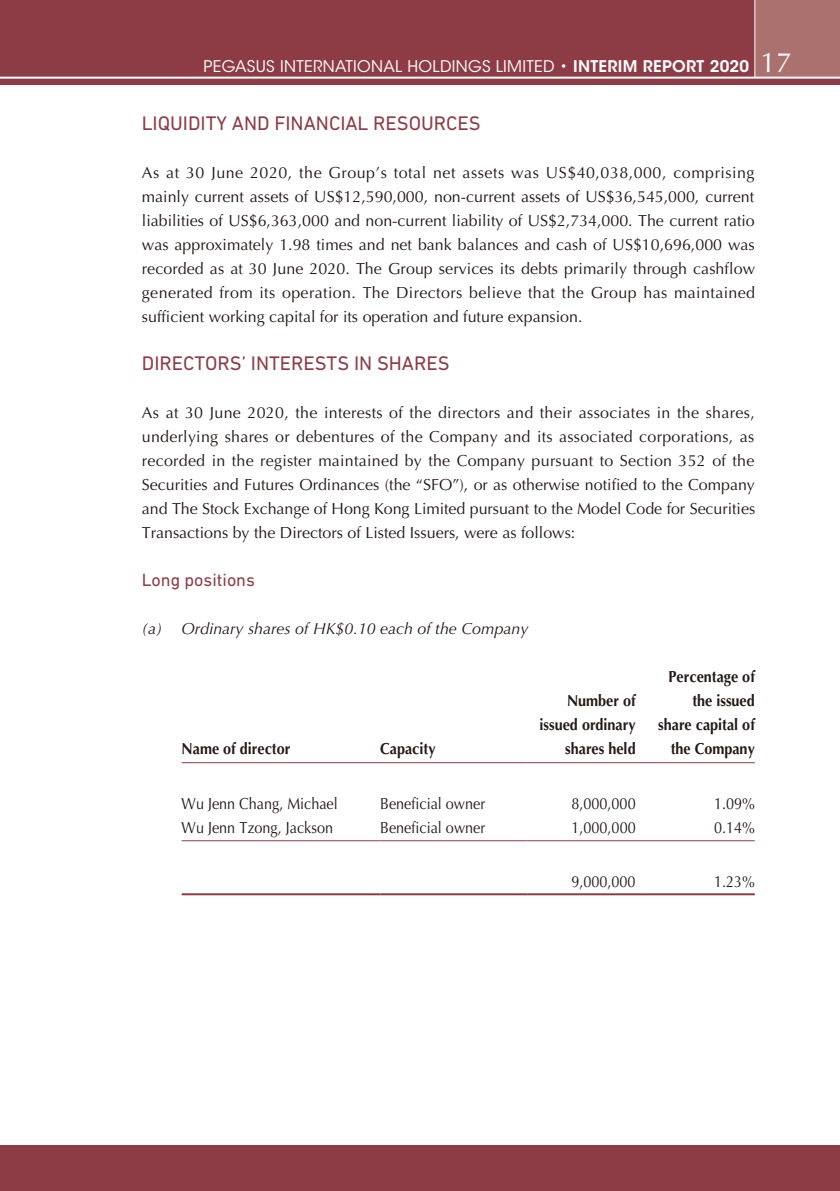
<style>
.page{position:relative;width:840px;height:1191px;background:#fff}
.page>*{position:absolute;margin:0;border:0;box-sizing:border-box;transform-origin:0 0}
.t1{font:20px "DIN Next LT Pro";color:#8d3c45}
.t2{font:18px "DIN Next LT Pro";color:#8d3c45}
.t3{font:16px/24px "Optima LT Std";color:#231916;text-align:justify}
.t4{font:16px "Optima LT Std";color:#231916;scale:.9 1}
.t5{font:700 16px/24px "Optima LT Std";color:#231916;text-align:right;scale:.9 1}
.t6{font:16px "ITC Avant Garde Std";letter-spacing:.02em;color:#fff}
.t7{font:italic 16px "Optima LT Std";color:#231916}
.s1{font-weight:600}
.s2{font-family:"Optima LT Std";font-size:28px}
</style>
<div class="page">
<div style="left:0;top:0;width:839px;height:85px;background:#8d3c45"></div>
<div style="left:0;top:1145px;width:839px;height:46px;background:#8d3c45"></div>
<div style="left:754px;top:0;width:85px;height:78px;background:#ab716e"></div>
<hr style="left:754px;top:0;width:1px;height:78px;background:#fff">
<hr style="left:0;top:77px;width:839px;height:2px;background:#fff">
<hr style="left:181px;top:762px;width:199px;height:1px;background:#8d3c45">
<hr style="left:380px;top:762px;width:147px;height:1px;background:#8d3c45">
<hr style="left:527px;top:762px;width:119px;height:1px;background:#8d3c45">
<hr style="left:646px;top:762px;width:108px;height:1px;background:#8d3c45">
<hr style="left:181px;top:840px;width:199px;height:1px;background:#8d3c45">
<hr style="left:380px;top:840px;width:147px;height:1px;background:#8d3c45">
<hr style="left:527px;top:840px;width:119px;height:1px;background:#8d3c45">
<hr style="left:646px;top:840px;width:108px;height:1px;background:#8d3c45">
<hr style="left:181px;top:893px;width:199px;height:2px;background:#8d3c45">
<hr style="left:380px;top:893px;width:147px;height:2px;background:#8d3c45">
<hr style="left:527px;top:893px;width:119px;height:2px;background:#8d3c45">
<hr style="left:646px;top:893px;width:108px;height:2px;background:#8d3c45">
<p class="t6" style="left:203px;top:57px;width:589px">PEGASUS INTERNATIONAL HOLDINGS LIMITED • <span class="s1">INTERIM REPORT 2020</span> <span class="s2">17</span></p>
<p class="t1" style="left:142px;top:112px;width:340px">LIQUIDITY AND FINANCIAL RESOURCES</p>
<p class="t3" style="left:142px;top:161px;width:614px">As at 30 June 2020, the Group’s total net assets was US$40,038,000, comprising mainly current assets of US$12,590,000, non-current assets of US$36,545,000, current liabilities of US$6,363,000 and non-current liability of US$2,734,000. The current ratio was approximately 1.98 times and net bank balances and cash of US$10,696,000 was recorded as at 30 June 2020. The Group services its debts primarily through cashflow generated from its operation. The Directors believe that the Group has maintained sufficient working capital for its operation and future expansion.</p>
<p class="t1" style="left:142px;top:352px;width:309px">DIRECTORS’ INTERESTS IN SHARES</p>
<p class="t3" style="left:142px;top:401px;width:614px">As at 30 June 2020, the interests of the directors and their associates in the shares, underlying shares or debentures of the Company and its associated corporations, as recorded in the register maintained by the Company pursuant to Section 352 of the Securities and Futures Ordinances (the “SFO”), or as otherwise notified to the Company and The Stock Exchange of Hong Kong Limited pursuant to the Model Code for Securities Transactions by the Directors of Listed Issuers, were as follows:</p>
<p class="t2" style="left:142px;top:570px;width:114px">Long positions</p>
<p class="t7" style="left:142px;top:619px;width:388px">(a) Ordinary shares of HK$0.10 each of the Company</p>
<p class="t5" style="left:181px;top:737px;width:122px">Name of director</p>
<p class="t5" style="left:380px;top:737px;width:63px">Capacity</p>
<p class="t5" style="left:539px;top:689px;width:108px">Number of issued ordinary shares held</p>
<p class="t5" style="left:657px;top:665px;width:109px">Percentage of the issued share capital of the Company</p>
<p class="t4" style="left:181px;top:794px;width:175px">Wu Jenn Chang, Michael</p>
<p class="t4" style="left:380px;top:794px;width:118px">Beneficial owner</p>
<p class="t4" style="left:571px;top:794px;width:73px">8,000,000</p>
<p class="t4" style="left:713px;top:794px;width:47px">1.09%</p>
<p class="t4" style="left:181px;top:818px;width:170px">Wu Jenn Tzong, Jackson</p>
<p class="t4" style="left:380px;top:818px;width:118px">Beneficial owner</p>
<p class="t4" style="left:571px;top:818px;width:73px">1,000,000</p>
<p class="t4" style="left:713px;top:818px;width:47px">0.14%</p>
<p class="t4" style="left:571px;top:872px;width:73px">9,000,000</p>
<p class="t4" style="left:713px;top:872px;width:47px">1.23%</p>
</div>
